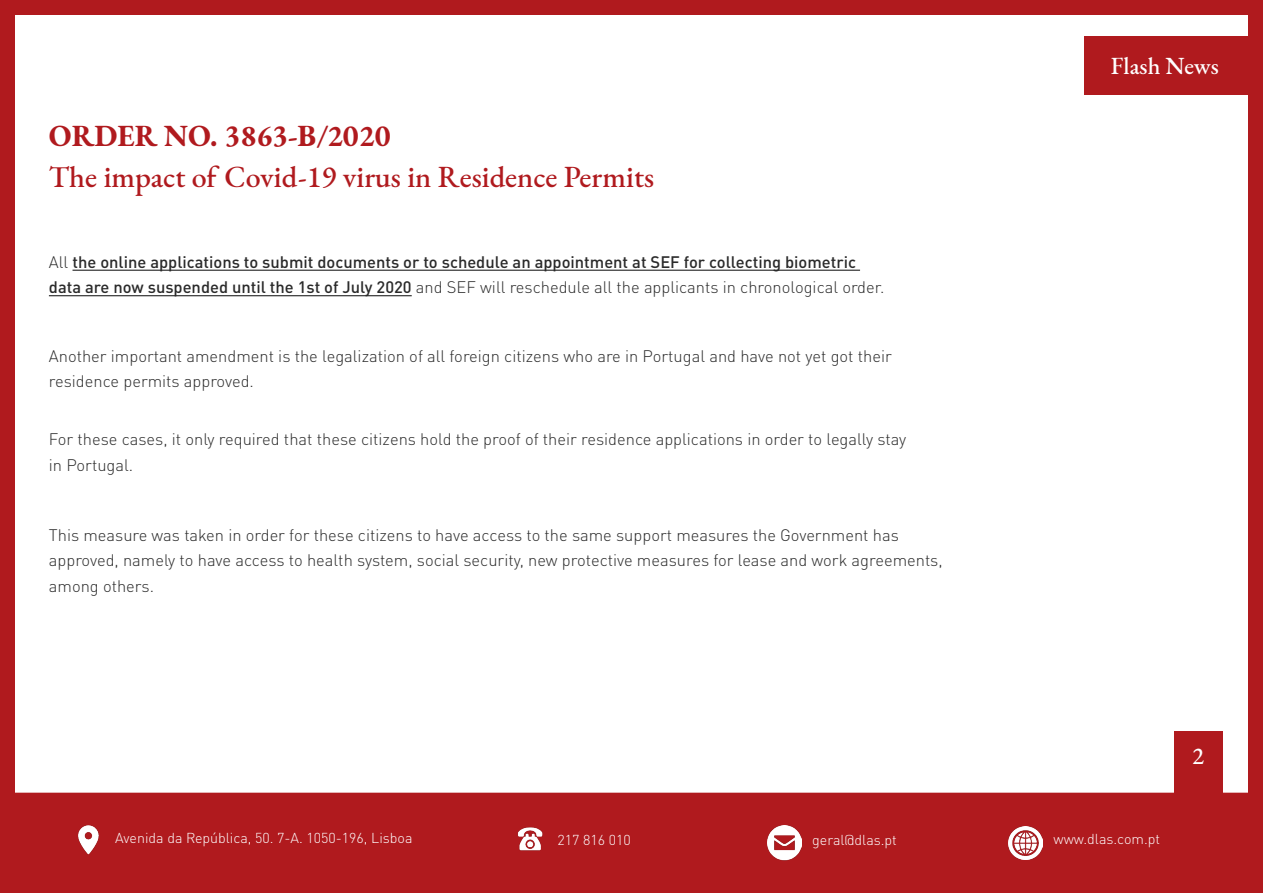
<style>
.page{position:relative;width:1263px;height:893px;background:#fff}
.page>*{position:absolute;margin:0;border:0;box-sizing:border-box;transform-origin:0 0}
.t1{font:500 30px "EB Garamond";color:#b01a1e}
.t2{font:700 30px "EB Garamond";color:#b01a1e}
.t3{font:500 24px "EB Garamond";color:#fff}
.t4{font:300 16.5px/25.5px "DIN Pro";color:#2a2a2a}
.t5{font:500 16.5px "DIN Pro";color:#2a2a2a}
.t6{font:300 14.25px "DIN Pro";color:#fff}
.s1{font-weight:300}
.s2{font-weight:500}
</style>
<div class="page">
<div style="left:0;top:793px;width:1248px;height:100px;background:#b01a1e"></div>
<img style="left:67px;top:820px;width:43px;height:42px">
<img style="left:508px;top:823px;width:43px;height:34px">
<img style="left:767px;top:826px;width:34px;height:35px">
<img style="left:1009px;top:826px;width:33px;height:34px">
<div style="left:1084px;top:37px;width:179px;height:58px;background:#b01a1e"></div>
<div style="left:1175px;top:731px;width:48px;height:104px;background:#b01a1e"></div>
<div style="left:0;top:0;width:15px;height:820px;background:#b01a1e"></div>
<div style="left:0;top:0;width:1263px;height:15px;background:#b01a1e"></div>
<div style="left:179px;top:876px;width:1084px;height:17px;background:#b01a1e"></div>
<div style="left:1248px;top:0;width:15px;height:893px;background:#b01a1e"></div>
<hr style="left:73px;top:270px;width:787px;height:1px;background:#2a2a2a">
<hr style="left:49px;top:295px;width:363px;height:1px;background:#2a2a2a">
<p class="t2" style="left:49px;top:117px;width:343px">ORDER NO. 3863-B/2020</p>
<p class="t1" style="left:49px;top:157px;width:607px">The impact of Covid-19 virus in Residence Permits</p>
<p class="t5" style="left:49px;top:249px;width:809px"><span class="s1">All</span> the online applications to submit documents or to schedule an appointment at SEF for collecting biometric</p>
<p class="t4" style="left:49px;top:273px;width:837px"><span class="s2">data are now suspended until the 1st of July 2020</span> and SEF will reschedule all the applicants in chronological order.</p>
<p class="t4" style="left:49px;top:342px;width:844px">Another important amendment is the legalization of all foreign citizens who are in Portugal and have not yet got their</p>
<p class="t4" style="left:49px;top:367px;width:207px">residence permits approved.</p>
<p class="t4" style="left:49px;top:425px;width:859px">For these cases, it only required that these citizens hold the proof of their residence applications in order to legally stay</p>
<p class="t4" style="left:49px;top:450px;width:86px">in Portugal.</p>
<p class="t4" style="left:49px;top:521px;width:895px">This measure was taken in order for these citizens to have access to the same support measures the Government has approved, namely to have access to health system, social security, new protective measures for lease and work agreements, among others.</p>
<p class="t3" style="left:1111px;top:50px;width:109px">Flash News</p>
<p class="t3" style="left:1192px;top:740px;width:13px">2</p>
<p class="t6" style="left:115px;top:827px;width:299px">Avenida da República, 50. 7-A. 1050-196, Lisboa</p>
<p class="t6" style="left:557px;top:828px;width:75px">217 816 010</p>
<p class="t6" style="left:812px;top:828px;width:86px">geral@dlas.pt</p>
<p class="t6" style="left:1054px;top:828px;width:108px">www.dlas.com.pt</p>
</div>
